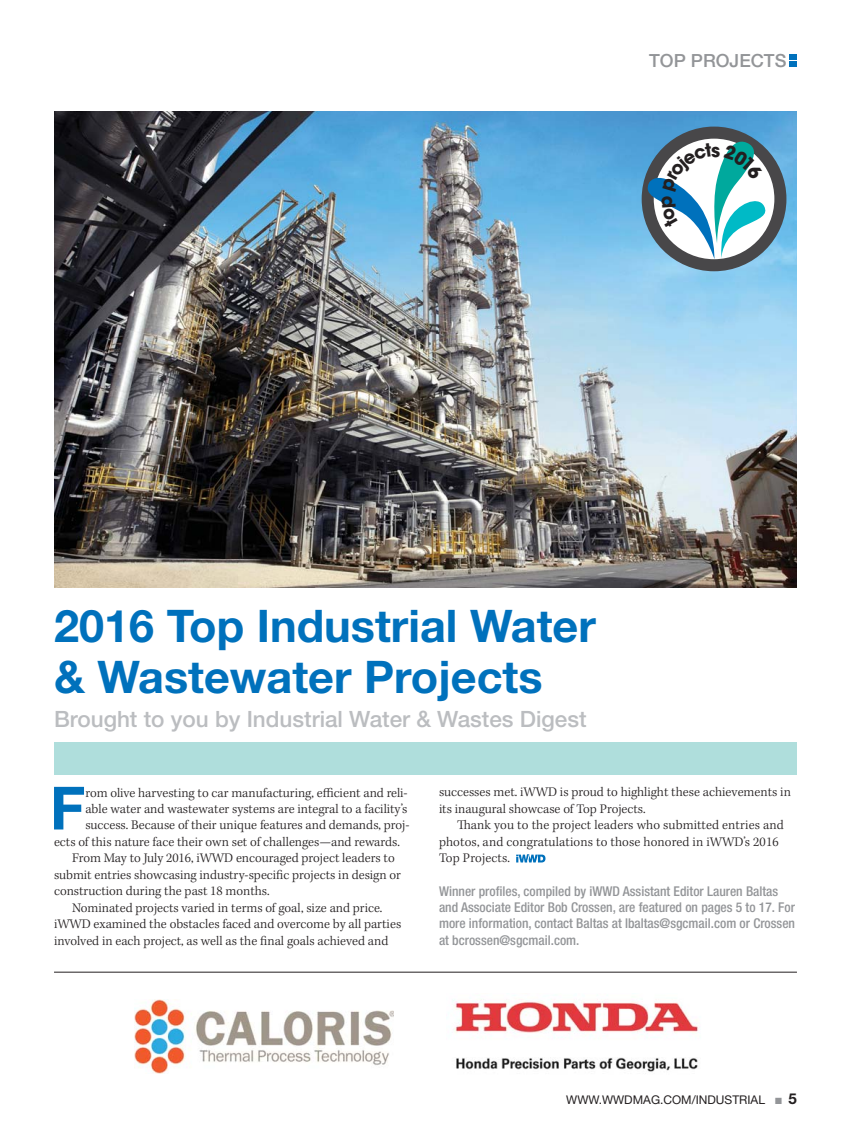
<style>
.page{position:relative;width:851px;height:1134px;background:#fff}
.page>*{position:absolute;margin:0;border:0;box-sizing:border-box;transform-origin:0 0}
.t1{font:700 59.7px "Helvetica Neue LT Std";color:#0071bc}
.t2{font:700 45px/51px "Helvetica Neue LT Std";color:#0071bc}
.t3{font:500 22.5px "Helvetica Neue LT Std";color:#bbbdc0}
.t4{font:500 18.15px "Helvetica Neue LT Std";color:#939598}
.t5{font:300 13.5px/16.5px "Kepler Std";color:#231f20}
.t6{font:500 condensed 13.5px/16.5px "Helvetica Neue LT Std";color:#939598}
.t7{font:12px "Helvetica Neue LT Std";color:#231f20}
.s1{color:#939598}
.s2{font-weight:700;font-size:15px}
</style>
<div class="page">
<div style="left:789px;top:54px;width:8px;height:6px;background:#0071bc"></div>
<div style="left:789px;top:62px;width:8px;height:5px;background:#0071bc"></div>
<img style="left:54px;top:111px;width:742px;height:477px">
<svg style="left:516px;top:854px;width:29px;height:8px"></svg>
<div style="left:54px;top:743px;width:742px;height:32px;background:#afdedc"></div>
<div style="left:641px;top:127px;width:145px;height:144px;border:12px solid #484749;border-radius:50%"></div>
<hr style="left:54px;top:972px;width:742px;height:1px;background:#231f20">
<img style="left:135px;top:999px;width:259px;height:75px">
<img style="left:452px;top:999px;width:247px;height:73px">
<svg style="left:643px;top:134px;width:125px;height:125px"></svg>
<h3 class="t4" style="left:649px;top:54px;width:139px">TOP PROJECTS</h3>
<h2 class="t2" style="left:54px;top:606px;width:543px">2016 Top Industrial Water &amp; Wastewater Projects</h2>
<h3 class="t3" style="left:54px;top:711px;width:534px">Brought to you by Industrial Water &amp; Wastes Digest</h3>
<h1 class="t1" style="left:50px;top:787px;width:37px">F</h1>
<p class="t5" style="left:85px;top:785px;width:324px">rom olive harvesting to car manufacturing, efficient and reli-</p>
<p class="t5" style="left:85px;top:802px;width:323px">able water and wastewater systems are integral to a facility’s</p>
<p class="t5" style="left:85px;top:818px;width:326px">success. Because of their unique features and demands, proj-</p>
<p class="t5" style="left:54px;top:835px;width:347px">ects of this nature face their own set of challenges—and rewards.</p>
<p class="t5" style="left:72px;top:851px;width:324px">From May to July 2016, iWWD encouraged project leaders to</p>
<p class="t5" style="left:54px;top:868px;width:348px">submit entries showcasing industry-specific projects in design or</p>
<p class="t5" style="left:54px;top:884px;width:217px">construction during the past 18 months.</p>
<p class="t5" style="left:72px;top:901px;width:312px">Nominated projects varied in terms of goal, size and price.</p>
<p class="t5" style="left:54px;top:917px;width:349px">iWWD examined the obstacles faced and overcome by all parties</p>
<p class="t5" style="left:54px;top:934px;width:336px">involved in each project, as well as the final goals achieved and</p>
<p class="t5" style="left:439px;top:785px;width:353px">successes met. iWWD is proud to highlight these achievements in its inaugural showcase of Top Projects.</p>
<p class="t5" style="left:439px;top:818px;width:346px;text-indent:18px">Thank you to the project leaders who submitted entries and photos, and congratulations to those honored in iWWD’s 2016<br>Top Projects.</p>
<p class="t6" style="left:439px;top:884px;width:357px">Winner profiles, compiled by iWWD Assistant Editor Lauren Baltas and Associate Editor Bob Crossen, are featured on pages 5 to 17. For more information, contact Baltas at lbaltas@sgcmail.com or Crossen at bcrossen@sgcmail.com.</p>
<p class="t7" style="left:566px;top:1096px;width:232px">WWW.WWDMAG.COM/INDUSTRIAL <span class="s1">■</span> <span class="s2">5</span></p>
</div>
